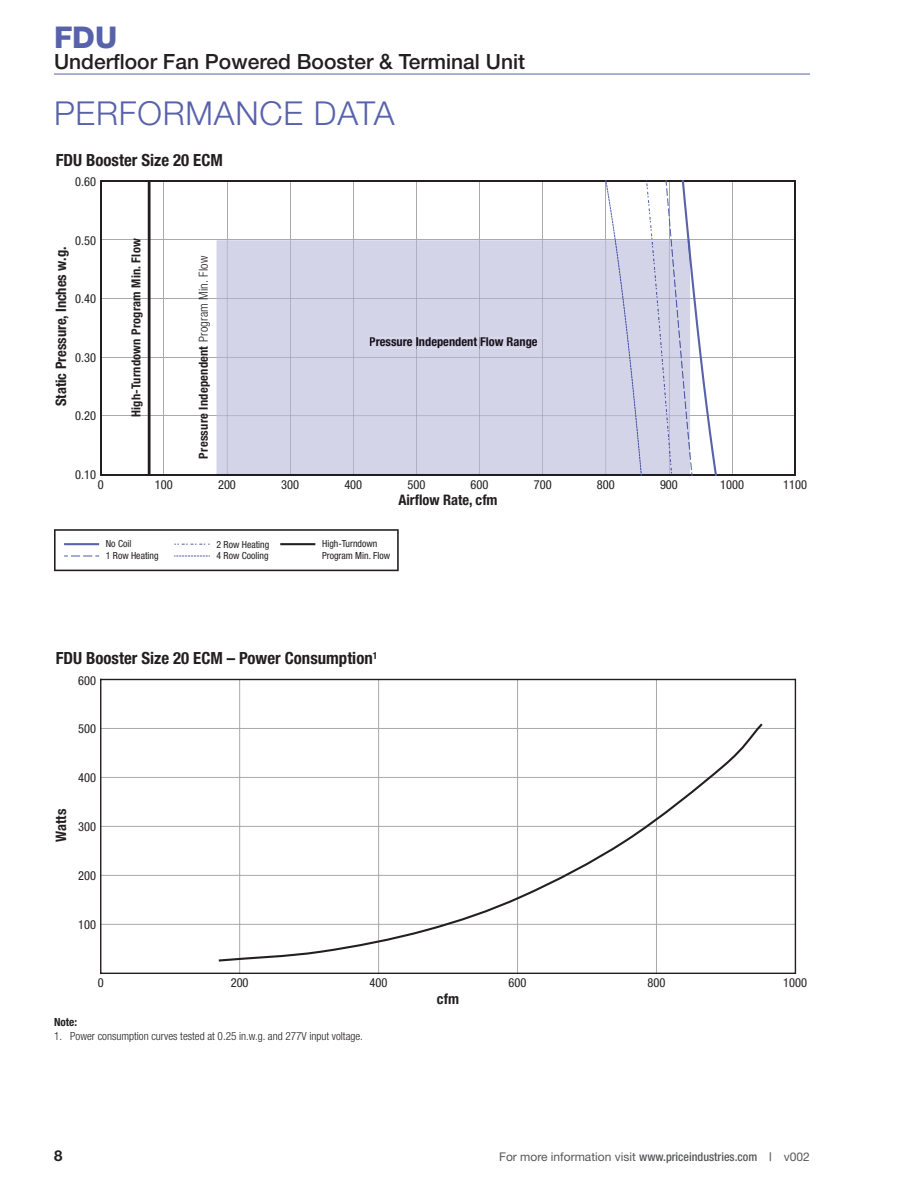
<style>
.page{position:relative;width:918px;height:1188px;background:#fff}
.page>*{position:absolute;margin:0;border:0;box-sizing:border-box;transform-origin:0 0}
.Special-Heading_2{font:300 33px "Helvetica Neue LT Std";letter-spacing:.025em;color:#5862ab}
.t1{font:800 30px "Helvetica Neue LT Std";color:#5862ab}
.t2{font:500 21px "Helvetica Neue LT Std";color:#231f20}
.t3{font:700 condensed 16.8px "Helvetica Neue LT Std";color:#231f20}
.t4{font:700 15px "Helvetica Neue LT Std";color:#231f20}
.t5{font:700 condensed 14.55px "Helvetica Neue LT Std";color:#231f20}
.t6{font:condensed 12.45px "Helvetica Neue LT Std";color:#231f20}
.t7{font:700 condensed 12.45px "Helvetica Neue LT Std";letter-spacing:.02em;color:#231f20}
.t8{font:700 condensed 12.45px "Helvetica Neue LT Std";color:#231f20}
.t9{font:700 condensed 12.45px "Helvetica Neue LT Std";color:#18121b}
.t10{font:12px "Helvetica Neue LT Std";color:#57585a}
.t11{font:300 condensed 11.25px "Helvetica Neue LT Std";color:#231f20}
.Notes_-_Header{font:700 condensed 11.25px "Helvetica Neue LT Std";color:#231f20}
.t12{font:condensed 9.75px/11.7px "Helvetica Neue LT Std";color:#231f20}
.s1{font-weight:300}
.s2{font-weight:500;font-stretch:condensed}
</style>
<div class="page">
<hr style="left:101px;top:416px;width:694px;height:1px;background:#a8a9ad">
<hr style="left:101px;top:475px;width:694px;height:1px;background:#a8a9ad">
<hr style="left:101px;top:357px;width:694px;height:1px;background:#a8a9ad">
<hr style="left:101px;top:298px;width:694px;height:1px;background:#a8a9ad">
<hr style="left:101px;top:239px;width:694px;height:1px;background:#a8a9ad">
<hr style="left:164px;top:181px;width:1px;height:294px;background:#a8a9ad">
<hr style="left:100px;top:180px;width:696px;height:2px;background:#231f20">
<hr style="left:795px;top:180px;width:1px;height:295px;background:#231f20">
<hr style="left:100px;top:474px;width:696px;height:1px;background:#231f20">
<hr style="left:100px;top:180px;width:1px;height:295px;background:#231f20">
<svg style="left:714px;top:182px;width:31px;height:293px"></svg>
<svg style="left:690px;top:245px;width:24px;height:230px"></svg>
<svg style="left:148px;top:182px;width:3px;height:292px"></svg>
<svg style="left:217px;top:181px;width:473px;height:294px"></svg>
<svg style="left:54px;top:529px;width:345px;height:42px"></svg>
<hr style="left:101px;top:924px;width:694px;height:1px;background:#a8a9ad">
<hr style="left:101px;top:875px;width:694px;height:1px;background:#a8a9ad">
<hr style="left:101px;top:777px;width:694px;height:1px;background:#a8a9ad">
<hr style="left:101px;top:728px;width:694px;height:1px;background:#a8a9ad">
<hr style="left:101px;top:826px;width:694px;height:1px;background:#a8a9ad">
<hr style="left:656px;top:680px;width:1px;height:294px;background:#a8a9ad">
<hr style="left:517px;top:680px;width:1px;height:294px;background:#a8a9ad">
<hr style="left:378px;top:680px;width:1px;height:294px;background:#a8a9ad">
<hr style="left:239px;top:680px;width:1px;height:294px;background:#a8a9ad">
<svg style="left:217px;top:721px;width:548px;height:242px"></svg>
<hr style="left:101px;top:679px;width:694px;height:1px;background:#231f20">
<hr style="left:795px;top:679px;width:1px;height:294px;background:#231f20">
<hr style="left:101px;top:973px;width:694px;height:1px;background:#231f20">
<hr style="left:100px;top:679px;width:1px;height:294px;background:#231f20">
<hr style="left:54px;top:74px;width:756px;height:1px;background:#5862ab">
<h2 class="t1" style="left:54px;top:20px;width:65px">FDU</h2>
<h3 class="t2" style="left:54px;top:49px;width:473px">Underfloor Fan Powered Booster &amp; Terminal Unit</h3>
<p class="Special-Heading_2" style="left:54px;top:93px;width:342px">PERFORMANCE DATA</p>
<p class="t3" style="left:56px;top:149px;width:169px">FDU Booster Size 20 ECM</p>
<p class="t6" style="left:75px;top:174px;width:22px">0.60</p>
<p class="t6" style="left:75px;top:233px;width:22px">0.50</p>
<p class="t5" style="left:52px;top:406px;width:161px;rotate:-90deg">Static Pressure, Inches w.g.</p>
<p class="t6" style="left:75px;top:292px;width:22px">0.40</p>
<p class="t6" style="left:75px;top:350px;width:22px">0.30</p>
<p class="t6" style="left:75px;top:409px;width:22px">0.20</p>
<p class="t7" style="left:129px;top:417px;width:180px;rotate:-90deg">High-Turndown Program Min. Flow</p>
<p class="t7" style="left:196px;top:459px;width:204px;rotate:-90deg">Pressure Independent <span class="s1">Program Min. Flow</span></p>
<p class="t8" style="left:369px;top:334px;width:170px">Pressure ndependent Flow Range</p>
<p class="t9" style="left:416px;top:334px;width:5px">I</p>
<p class="t6" style="left:75px;top:467px;width:22px">0.10</p>
<p class="t6" style="left:98px;top:477px;width:7px">0</p>
<p class="t6" style="left:155px;top:477px;width:19px">100</p>
<p class="t6" style="left:218px;top:477px;width:19px">200</p>
<p class="t6" style="left:281px;top:477px;width:19px">300</p>
<p class="t6" style="left:344px;top:477px;width:19px">400</p>
<p class="t6" style="left:407px;top:477px;width:19px">500</p>
<p class="t6" style="left:471px;top:477px;width:19px">600</p>
<p class="t6" style="left:534px;top:477px;width:19px">700</p>
<p class="t6" style="left:597px;top:477px;width:19px">800</p>
<p class="t6" style="left:660px;top:477px;width:19px">900</p>
<p class="t6" style="left:720px;top:477px;width:25px">1000</p>
<p class="t6" style="left:783px;top:477px;width:25px">1100</p>
<p class="t5" style="left:398px;top:491px;width:101px">Airflow Rate, cfm</p>
<p class="t12" style="left:106px;top:538px;width:54px">No Coil<br>1 Row Heating</p>
<p class="t12" style="left:322px;top:538px;width:70px">High-Turndown<br>Program Min. Flow</p>
<p class="t12" style="left:217px;top:538px;width:54px">2 Row Heating<br>4 Row Cooling</p>
<p class="t3" style="left:56px;top:648px;width:323px">FDU Booster Size 20 ECM – Power Consumption<sup>1</sup></p>
<p class="t6" style="left:78px;top:673px;width:19px">600</p>
<p class="t6" style="left:78px;top:722px;width:19px">500</p>
<p class="t5" style="left:52px;top:842px;width:34px;rotate:-90deg">Watts</p>
<p class="t6" style="left:78px;top:771px;width:19px">400</p>
<p class="t6" style="left:78px;top:820px;width:19px">300</p>
<p class="t6" style="left:78px;top:868px;width:19px">200</p>
<p class="t6" style="left:78px;top:917px;width:19px">100</p>
<p class="t6" style="left:98px;top:976px;width:7px">0</p>
<p class="t6" style="left:231px;top:976px;width:19px">200</p>
<p class="t6" style="left:370px;top:976px;width:19px">400</p>
<p class="t6" style="left:509px;top:976px;width:19px">600</p>
<p class="t6" style="left:647px;top:976px;width:19px">800</p>
<p class="t6" style="left:783px;top:976px;width:25px">1000</p>
<p class="Notes_-_Header" style="left:54px;top:1015px;width:25px">Note:</p>
<p class="t11" style="left:54px;top:1029px;width:310px">1. Power consumption curves tested at 0.25 in.w.g. and 277V input voltage.</p>
<p class="t5" style="left:437px;top:990px;width:24px">cfm</p>
<p class="t4" style="left:54px;top:1146px;width:10px">8</p>
<p class="t10" style="left:499px;top:1150px;width:312px">For more information visit <span class="s2">www.priceindustries.com |</span> v002</p>
</div>
